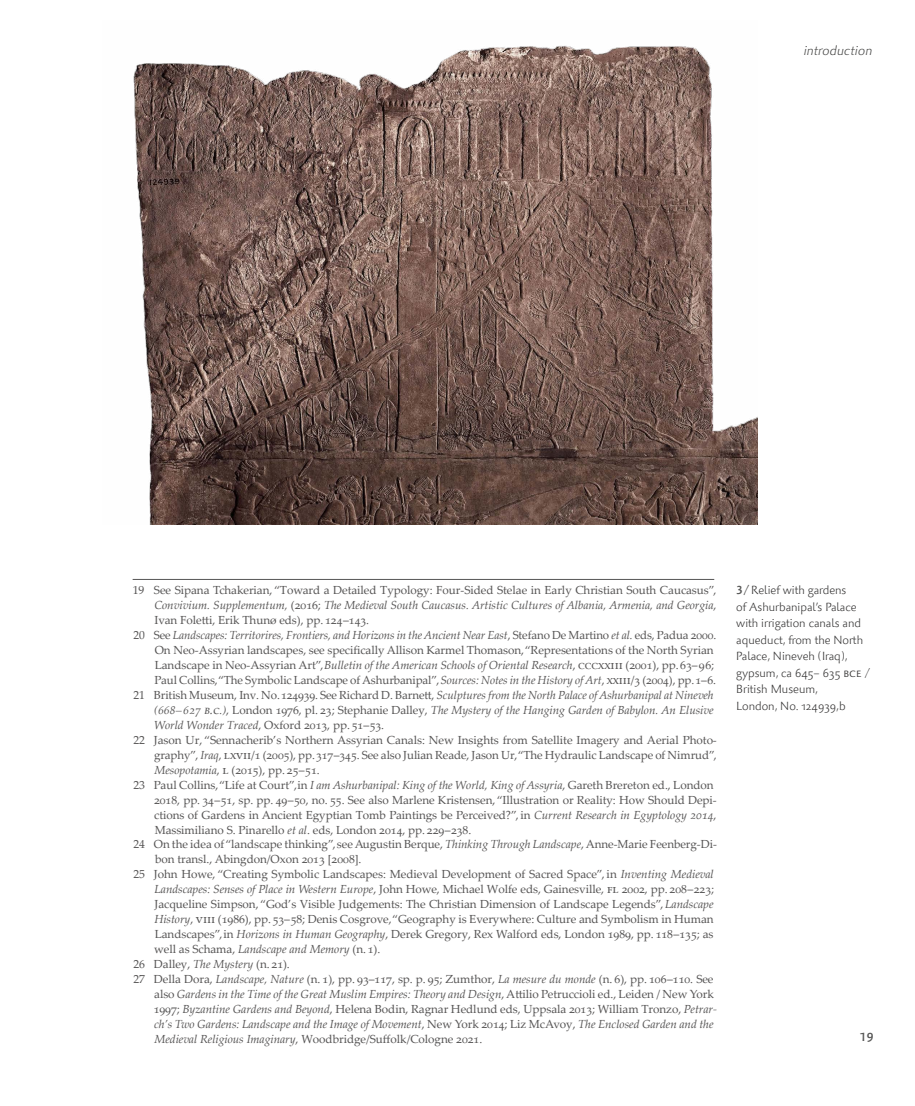
<style>
.page{position:relative;width:915px;height:1106px;background:#fff}
.page>*{position:absolute;margin:0;border:0;box-sizing:border-box;transform-origin:0 0}
.t1{font:italic 300 13.5px "Palatino Sans Com";letter-spacing:.005em;color:#474746}
.t2{font:300 12px/16.5px "Palatino Sans Com";color:#373636}
.t3{font:500 12px "Palatino Sans Com";color:#575756}
.t4{font:11.7px/15px "Palatino Linotype";letter-spacing:-.005em;color:#555454}
.t5{font:italic 11.7px/15px "Palatino Linotype";letter-spacing:-.005em;color:#555454;text-align:justify}
.s1{font-style:italic}
.s2{font-size:13.2px}
.s3{font-style:normal}
.s4{font-weight:500;color:#575756}
.s5{font-size:13.5px}
</style>
<div class="page">
<hr style="left:133px;top:579px;width:581px;height:1px;background:#555454">
<img style="left:133px;top:45px;width:624px;height:480px">
<p class="t1" style="left:803px;top:43px;width:70px">introduction</p>
<p class="t4" style="left:154px;top:582px;width:563px;text-align:justify;text-indent:-22px">19 See Sipana Tchakerian, “Toward a Detailed Typology: Four-Sided Stelae in Early Christian South Caucasus”, <span class="s1">Convivium. Supplementum,</span> (2016; <span class="s1">The Medieval South Caucasus. Artistic Cultures of Albania, Armenia, and Georgia</span>, Ivan Foletti, Erik Thunø eds), pp. 124–143.</p>
<p class="t4" style="left:154px;top:627px;width:563px;text-indent:-21px">20 See <span class="s1">Landscapes: Territorires, Frontiers, and Horizons in the Ancient Near East</span>, Stefano De Martino <span class="s1">et al.</span> eds, Padua 2000.<br>On Neo-Assyrian landscapes, see specifically Allison Karmel Thomason, “Representations of the North Syrian Landscape in Neo-Assyrian Art”, <span class="s1">Bulletin of the American Schools of Oriental Research</span>, <span class="s2">cccxxiii</span> (2001), pp. 63–96; Paul Collins,“The Symbolic Landscape of Ashurbanipal”, <span class="s1">Sources: Notes in the History of Art</span>, <span class="s2">xxiii</span>/3 (2004), pp. 1–6.</p>
<p class="t5" style="left:154px;top:687px;width:561px;text-indent:-21px"><span class="s3">21 British Museum, Inv. No. 124939. See Richard D. Barnett,</span> Sculptures from the North Palace of Ashurbanipal at Nineveh (668–627 <span class="s2">b.c</span>.)<span class="s3">, London 1976, pl. 23; Stephanie Dalley,</span> The Mystery of the Hanging Garden of Babylon. An Elusive World Wonder Traced<span class="s3">, Oxford 2013, pp. 51–53.</span></p>
<p class="t4" style="left:154px;top:731px;width:564px;text-align:justify;text-indent:-21px">22 Jason Ur, “Sennacherib’s Northern Assyrian Canals: New Insights from Satellite Imagery and Aerial Photo&shy;graphy”, <span class="s1">Iraq</span>, <span class="s2">lxvii</span>/1 (2005), pp. 317–345. See also Julian Reade, Jason Ur, “The Hydraulic Landscape of Nimrud”, <span class="s1">Mesopotamia</span>, <span class="s2">l</span> (2015), pp. 25–51.</p>
<p class="t4" style="left:154px;top:776px;width:564px;text-indent:-21px">23 Paul Collins, “Life at Court”, in <span class="s1">I am Ashurbanipal: King of the World, King of Assyria</span>, Gareth Brereton ed., London 2018, pp. 34–51, sp. pp. 49–50, no. 55. See also Marlene Kristensen, “Illustration or Reality: How Should Depi&shy;ctions of Gardens in Ancient Egyptian Tomb Paintings be Perceived?”, in <span class="s1">Current Research in Egyptology 2014</span>, Massimiliano S. Pinarello <span class="s1">et al</span>. eds, London 2014, pp. 229–238.</p>
<p class="t4" style="left:155px;top:836px;width:563px;text-indent:-22px">24 On the idea of “landscape thinking”, see Augustin Berque, <span class="s1">Thinking Through Landscape</span>, Anne-Marie Feenberg-Di&shy;bon transl., Abingdon/Oxon 2013 [2008].</p>
<p class="t4" style="left:154px;top:866px;width:561px;text-align:justify;text-indent:-21px">25 John Howe, “Creating Symbolic Landscapes: Medieval Development of Sacred Space”, in <span class="s1">Inventing Medieval Landscapes: Senses of Place in Western Europe</span>, John Howe, Michael Wolfe eds, Gainesville, <span class="s2">fl</span> 2002, pp. 208–223; Jacqueline Simpson, “God’s Visible Judgements: The Christian Dimension of Landscape Legends”, <span class="s1">Landscape History</span>, <span class="s2">viii</span> (1986), pp. 53–58; Denis Cosgrove, “Geography is Everywhere: Culture and Symbolism in Human Landscapes”, in <span class="s1">Horizons in Human Geography</span>, Derek Gregory, Rex Walford eds, London 1989, pp. 118–135; as well as Schama, <span class="s1">Landscape and Memory</span> (n. 1).</p>
<p class="t4" style="left:133px;top:956px;width:158px">26 Dalley, <span class="s1">The Mystery</span> (n. 21).</p>
<p class="t4" style="left:154px;top:971px;width:564px;text-indent:-20px">27 Della Dora, <span class="s1">Landscape, Nature</span> (n. 1), pp. 93–117, sp. p. 95; Zumthor, <span class="s1">La mesure du monde</span> (n. 6), pp. 106–110. See also <span class="s1">Gardens in the Time of the Great Muslim Empires: Theory and Design</span>, Attilio Petruccioli ed., Leiden / New York 1997; <span class="s1">Byzantine Gardens and Beyond</span>, Helena Bodin, Ragnar Hedlund eds, Uppsala 2013; William Tronzo, <span class="s1">Petrar&shy;ch’s Two Gardens: Landscape and the Image of Movement</span>, New York 2014; Liz McAvoy, <span class="s1">The Enclosed Garden and the Medieval Religious Imaginary</span>, Woodbridge/Suffolk/Cologne 2021.</p>
<p class="t2" style="left:736px;top:582px;width:136px"><span class="s4">3/</span>Relief with gardens<br>of Ashurbanipal’s Palace with irrigation canals and aqueduct, from the North<br>Palace, Nineveh (Iraq), gypsum, ca 645– 635 <span class="s5">bce</span> /<br>British Museum,<br>London, No. 124939,b</p>
<p class="t3" style="left:859px;top:1029px;width:15px">19</p>
</div>
